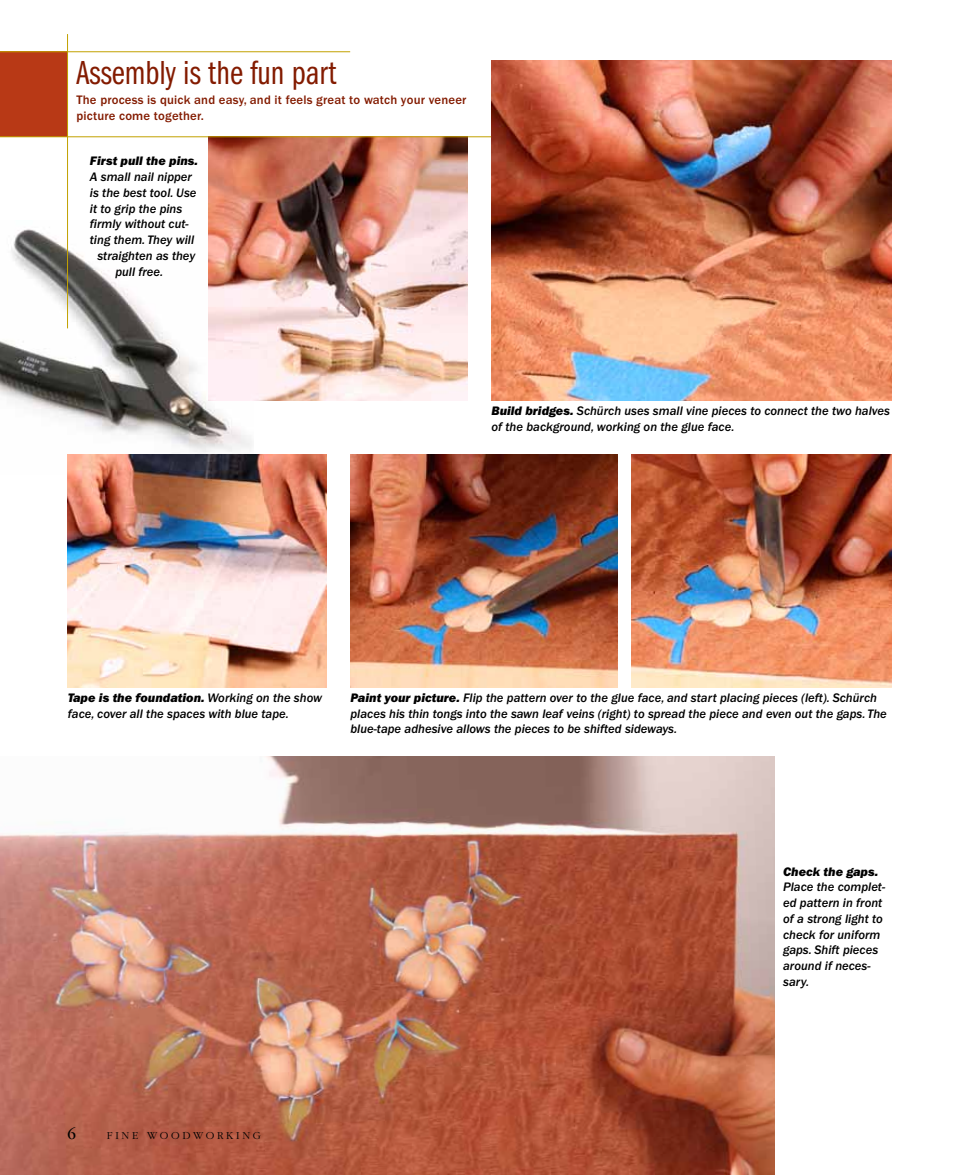
<style>
.page{position:relative;width:959px;height:1175px;background:#fff}
.page>*{position:absolute;margin:0;border:0;box-sizing:border-box;transform-origin:0 0}
.t1{font:34.5px "ITC Franklin Gothic Std Bk Cp";color:#831b00}
.t2{font:16.05px "ITC Garamond Std";color:#000}
.t3{font:12.75px/15.8px "ITC Franklin Gothic Std Med It";color:#000}
.t4{font:500 12.75px/16.5px "ITC Franklin Gothic Std";letter-spacing:.015em;color:#831b00}
.t5{font:12.75px "ITC Franklin Gothic Std Hvy It";color:#000}
.t6{font:300 11.1px "ITC Garamond Std";letter-spacing:.24em;color:#000}
.s1{font-family:"ITC Franklin Gothic Std Hvy It"}
.s2{font-family:"ITC Franklin Gothic Std Med It"}
</style>
<div class="page">
<img style="left:0;top:220px;width:254px;height:254px">
<img style="left:209px;top:137px;width:258px;height:263px">
<div style="left:0;top:52px;width:68px;height:85px;background:#b83916"></div>
<img style="left:68px;top:454px;width:258px;height:233px">
<img style="left:350px;top:454px;width:267px;height:233px">
<img style="left:631px;top:454px;width:260px;height:233px">
<img style="left:0;top:756px;width:774px;height:418px">
<hr style="left:67px;top:34px;width:1px;height:294px;background:#c2a201">
<hr style="left:0;top:51px;width:350px;height:1px;background:#c2a201">
<hr style="left:0;top:136px;width:891px;height:1px;background:#c2a201">
<img style="left:491px;top:60px;width:400px;height:340px">
<h1 class="t1" style="left:77px;top:53px;width:261px">Assembly is the fun part</h1>
<p class="t4" style="left:76px;top:91px;width:391px">The process is quick and easy, and it feels great to watch your veneer picture come together.</p>
<p class="t5" style="left:90px;top:154px;width:110px">First pull the pins.</p>
<p class="t3" style="left:90px;top:169px;width:104px">A small nail nipper</p>
<p class="t3" style="left:90px;top:185px;width:108px">is the best tool. Use</p>
<p class="t3" style="left:90px;top:201px;width:94px">it to grip the pins</p>
<p class="t3" style="left:90px;top:216px;width:100px">firmly without cut-</p>
<p class="t3" style="left:90px;top:232px;width:106px">ting them. They will</p>
<p class="t3" style="left:97px;top:248px;width:99px">straighten as they</p>
<p class="t3" style="left:115px;top:264px;width:49px">pull free.</p>
<p class="t3" style="left:491px;top:403px;width:400px"><span class="s1">Build bridges.</span> Schürch uses small vine pieces to connect the two halves of the background, working on the glue face.</p>
<p class="t5" style="left:68px;top:690px;width:255px">Tape is the foundation. <span class="s2">Working on the show</span></p>
<p class="t3" style="left:68px;top:705px;width:222px">face, cover all the spaces with blue tape.</p>
<p class="t3" style="left:350px;top:690px;width:538px"><span class="s1">Paint your picture.</span> Flip the pattern over to the glue face, and start placing pieces (left). Schürch places his thin tongs into the sawn leaf veins (right) to spread the piece and even out the gaps. The blue-tape adhesive allows the pieces to be shifted sideways.</p>
<p class="t5" style="left:783px;top:864px;width:97px">Check the gaps.</p>
<p class="t3" style="left:783px;top:879px;width:104px">Place the complet&shy;ed pattern in front of a strong light to check for uniform gaps. Shift pieces around if neces&shy;sary.</p>
<p class="t2" style="left:68px;top:1124px;width:10px">6</p>
<p class="t6" style="left:107px;top:1129px;width:155px">FINE WOODW OR KIN G</p>
</div>
